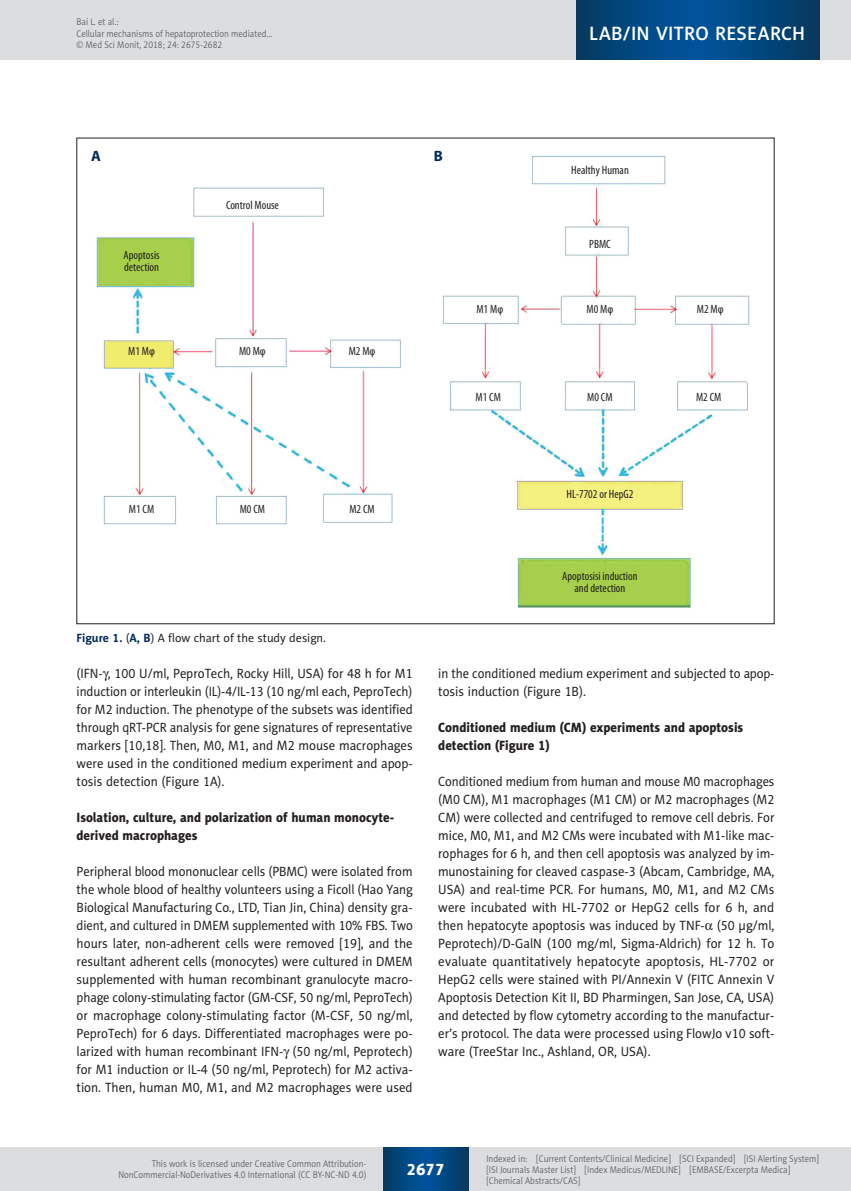
<style>
.page{position:relative;width:851px;height:1191px;background:#fff}
.page>*{position:absolute;margin:0;border:0;box-sizing:border-box;transform-origin:0 0}
.t1{font:19.5px "Naomi Sans EFN Medium";letter-spacing:.01em;color:#fff}
.t2{font:16.5px "Naomi Sans EFN Heavy";color:#fff}
.t3{font:700 15px "Myriad Pro";color:#00295c}
.MSM_Body{font:13.5px/18px "Naomi Sans EFN";color:#231f20;text-align:justify;scale:.93 1}
.MSM_Body-2{font:13.5px/18px "Naomi Sans EFN";color:#231f20;text-align:justify;scale:.94 1}
.MSM_Body-3{font:13.5px/18px "Naomi Sans EFN";color:#231f20;text-align:justify;scale:.95 1}
.MSM_Headline_2{font:13.5px/18px "Naomi Sans EFN Heavy";color:#231f20;scale:.95 1}
.t4{font:condensed 12px/12px "Myriad Pro";color:#231f20}
.MSM_Rycina_tytul{font:12px "Naomi Sans EFN";color:#231f20}
.MSM_pagina_zywa{font:9.75px/11.2px "Naomi Sans EFN Light";color:#57585a;scale:.9 1}
.MSM_pagina_sygnatura{font:9.75px "Naomi Sans EFN Light";color:#57585a;scale:.9 1}
.s1{font-weight:700;color:#00295c}
.s2{font-family:"Standard Sym L"}
</style>
<div class="page">
<img style="left:96px;top:155px;width:654px;height:453px">
<div style="left:0;top:1148px;width:850px;height:43px;background:#dcdddf"></div>
<svg style="left:383px;top:1147px;width:85px;height:43px;background:#02477e"></svg>
<div style="left:0;top:0;width:850px;height:60px;background:#dcdddf"></div>
<svg style="left:576px;top:0;width:243px;height:60px;background:#02477e"></svg>
<p class="MSM_pagina_zywa" style="left:77px;top:16px;width:219px">Bai L. et al.:<br>Cellular mechanisms of hepatoprotection mediated…</p>
<p class="MSM_pagina_sygnatura" style="left:77px;top:39px;width:163px">© Med Sci Monit, 2018; 24: 2675-2682</p>
<h1 class="t1" style="left:589px;top:22px;width:217px">LAB/IN VITRO RESEARCH</h1>
<p class="t3" style="left:91px;top:147px;width:11px">A</p>
<p class="t3" style="left:433px;top:147px;width:11px">B</p>
<p class="t4" style="left:123px;top:248px;width:38px">Apoptosis detection</p>
<p class="t4" style="left:226px;top:199px;width:54px">Control Mouse</p>
<p class="t4" style="left:128px;top:345px;width:28px">M1 Mφ</p>
<p class="t4" style="left:348px;top:345px;width:28px">M2 Mφ</p>
<p class="t4" style="left:239px;top:345px;width:28px">M0 Mφ</p>
<p class="t4" style="left:571px;top:164px;width:59px">Healthy Human</p>
<p class="t4" style="left:589px;top:238px;width:23px">PBMC</p>
<p class="t4" style="left:476px;top:303px;width:28px">M1 Mφ</p>
<p class="t4" style="left:696px;top:303px;width:28px">M2 Mφ</p>
<p class="t4" style="left:586px;top:303px;width:28px">M0 Mφ</p>
<p class="t4" style="left:475px;top:390px;width:27px">M1 CM</p>
<p class="t4" style="left:587px;top:390px;width:27px">M0 CM</p>
<p class="t4" style="left:696px;top:390px;width:27px">M2 CM</p>
<p class="t4" style="left:129px;top:502px;width:27px">M1 CM</p>
<p class="t4" style="left:240px;top:502px;width:27px">M0 CM</p>
<p class="t4" style="left:349px;top:502px;width:27px">M2 CM</p>
<p class="MSM_Rycina_tytul" style="left:77px;top:631px;width:251px"><span class="s1">Figure 1.</span> (<span class="s1">A, B</span>) A flow chart of the study design.</p>
<p class="t4" style="left:566px;top:488px;width:68px">HL-7702 or HepG2</p>
<p class="t4" style="left:562px;top:570px;width:77px;text-align:center">Apoptosisi induction and detection</p>
<p class="MSM_Body-3" style="left:77px;top:664px;width:355px">(IFN-<span class="s2">g</span>, 100 U/ml, PeproTech, Rocky Hill, USA) for 48 h for M1 induction or interleukin (IL)-4/IL-13 (10 ng/ml each, PeproTech) for M2 induction. The phenotype of the subsets was identified through qRT-PCR analysis for gene signatures of representative markers [10,18]. Then, M0, M1, and M2 mouse macrophages were used in the conditioned medium experiment and apop&shy;tosis detection (Figure 1A).</p>
<p class="MSM_Headline_2" style="left:77px;top:808px;width:336px">Isolation, culture, and polarization of human monocyte&shy;derived macrophages</p>
<p class="MSM_Body-2" style="left:77px;top:862px;width:359px">Peripheral blood mononuclear cells (PBMC) were isolated from the whole blood of healthy volunteers using a Ficoll (Hao Yang Biological Manufacturing Co., LTD, Tian Jin, China) density gra&shy;dient, and cultured in DMEM supplemented with 10% FBS. Two hours later, non-adherent cells were removed [19], and the resultant adherent cells (monocytes) were cultured in DMEM supplemented with human recombinant granulocyte macro&shy;phage colony-stimulating factor (GM-CSF, 50 ng/ml, PeproTech) or macrophage colony-stimulating factor (M-CSF, 50 ng/ml, PeproTech) for 6 days. Differentiated macrophages were po&shy;larized with human recombinant IFN-<span class="s2">g</span> (50 ng/ml, Peprotech) for M1 induction or IL-4 (50 ng/ml, Peprotech) for M2 activa&shy;tion. Then, human M0, M1, and M2 macrophages were used</p>
<p class="MSM_Body-2" style="left:438px;top:664px;width:359px">in the conditioned medium experiment and subjected to apop&shy;tosis induction (Figure 1B).</p>
<p class="MSM_Headline_2" style="left:438px;top:718px;width:322px">Conditioned medium (CM) experiments and apoptosis detection (Figure 1)</p>
<p class="MSM_Body" style="left:438px;top:772px;width:363px">Conditioned medium from human and mouse M0 macrophages (M0 CM), M1 macrophages (M1 CM) or M2 macrophages (M2<br>CM) were collected and centrifuged to remove cell debris. For mice, M0, M1, and M2 CMs were incubated with M1-like mac&shy;rophages for 6 h, and then cell apoptosis was analyzed by im&shy;munostaining for cleaved caspase-3 (Abcam, Cambridge, MA, USA) and real-time PCR. For humans, M0, M1, and M2 CMs were incubated with HL-7702 or HepG2 cells for 6 h, and then hepatocyte apoptosis was induced by TNF-<span class="s2">a</span> (50 μg/ml, Peprotech)/D-GalN (100 mg/ml, Sigma-Aldrich) for 12 h. To evaluate quantitatively hepatocyte apoptosis, HL-7702 or HepG2 cells were stained with PI/Annexin V (FITC Annexin V Apoptosis Detection Kit II, BD Pharmingen, San Jose, CA, USA) and detected by flow cytometry according to the manufactur&shy;er’s protocol. The data were processed using FlowJo v10 soft&shy;ware (TreeStar Inc., Ashland, OR, USA).</p>
<p class="MSM_pagina_zywa" style="left:118px;top:1158px;width:277px;text-align:right">This work is licensed under Creative Common Attribution-<br>NonCommercial-NoDerivatives 4.0 International (CC BY-NC-ND 4.0)</p>
<p class="t2" style="left:406px;top:1159px;width:40px">2677</p>
<p class="MSM_pagina_zywa" style="left:486px;top:1152px;width:371px">Indexed in: [Current Contents/Clinical Medicine] [SCI Expanded] [ISI Alerting System] [ISI Journals Master List] [Index Medicus/MEDLINE] [EMBASE/Excerpta Medica] [Chemical Abstracts/CAS]</p>
</div>
